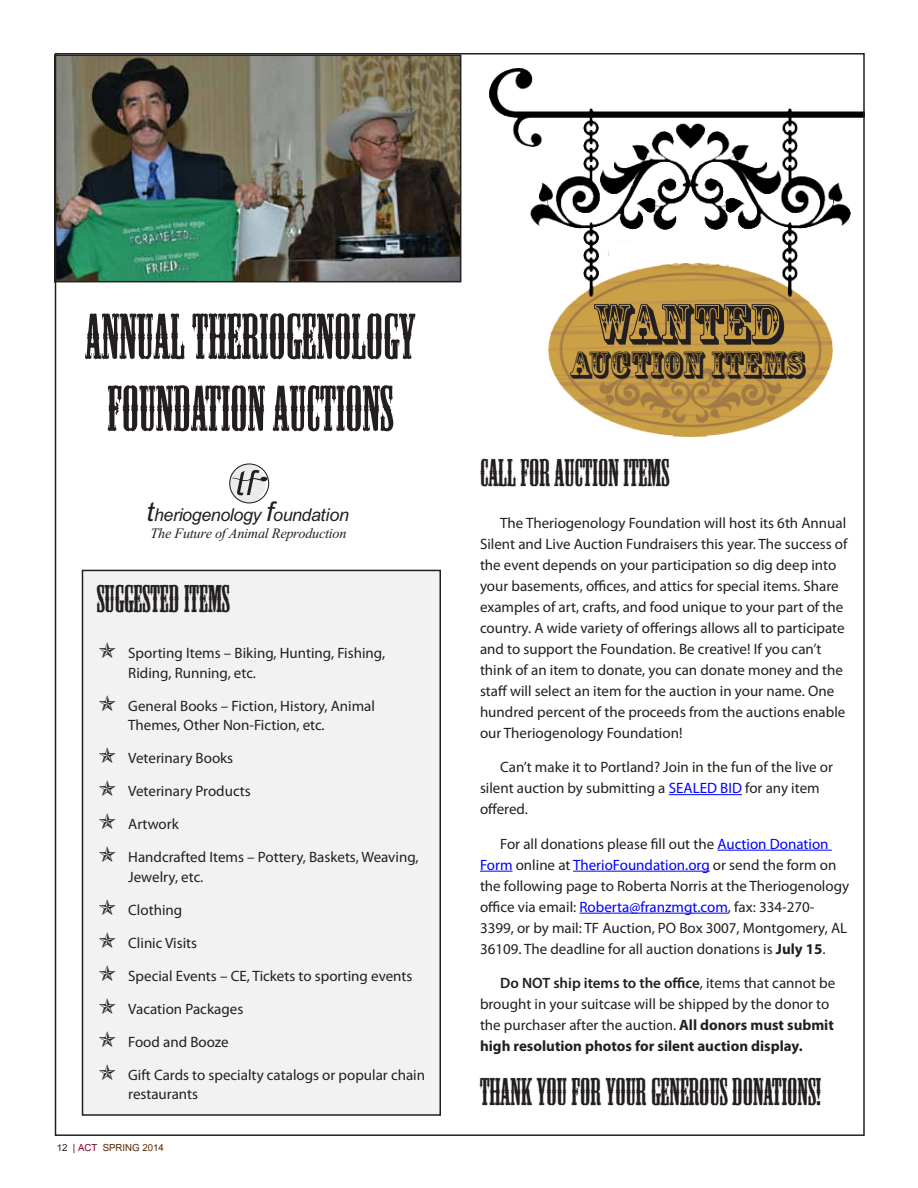
<style>
.page{position:relative;width:918px;height:1188px;background:#fff}
.page>*{position:absolute;margin:0;border:0;box-sizing:border-box;transform-origin:0 0}
.t1{font:60px/72px "Mesquite Std";color:#231f20;text-align:center}
.t2{font:54px "Rosewood Std";color:#231f20}
.t3{font:36px "Mesquite Std";color:#231f20}
.t4{font:36px "Rosewood Std";color:#231f20}
.t5{font:italic 34.5px "Arial";color:#231f20}
.t6{font:italic 17.85px "Aparajita";letter-spacing:-.015em;color:#231f20}
.t7{font:italic 17.85px "Arial";letter-spacing:-.02em;color:#231f20}
.t8{font:15px/21px "Myriad Pro";color:#231f20}
.t9{font:13.5px "Utsaah";color:#572700}
.s1{font-size:27px}
.s2{color:#231f20}
.s3{color:#820024}
.s4{color:#00f}
.s5{font-weight:700}
.s6{font-weight:600}
</style>
<div class="page">
<svg style="left:229px;top:463px;width:40px;height:40px"></svg>
<img style="left:489px;top:68px;width:373px;height:368px">
<img style="left:58px;top:57px;width:400px;height:222px">
<div style="left:54px;top:54px;width:407px;height:228px;border:2px solid #231f20"></div>
<div style="left:82px;top:570px;width:358px;height:545px;background:#f2f2f2"></div>
<div style="left:82px;top:570px;width:359px;height:546px;border:2px solid #231f20"></div>
<hr style="left:669px;top:794px;width:73px;height:1px;background:#00f">
<hr style="left:717px;top:850px;width:115px;height:1px;background:#00f">
<hr style="left:480px;top:871px;width:33px;height:1px;background:#00f">
<hr style="left:573px;top:871px;width:137px;height:1px;background:#00f">
<hr style="left:580px;top:913px;width:148px;height:1px;background:#00f">
<h1 class="t1" style="left:85px;top:304px;width:332px">ANNUAL THERIOGENOLOGY<br>FOUNDATION AUCTIONS</h1>
<p class="t7" style="left:147px;top:503px;width:204px"><span class="s1">t</span>heriogenology <span class="s1">f</span>oundation</p>
<p class="t6" style="left:151px;top:525px;width:198px">The Future of Animal Reproduction</p>
<h3 class="t3" style="left:97px;top:579px;width:135px">SUGGESTED ITEMS</h3>
<p class="t8" style="left:128px;top:643px;width:258px;line-height:19.5px">Sporting Items – Biking, Hunting, Fishing,<br>Riding, Running, etc.</p>
<p class="t8" style="left:128px;top:696px;width:248px;line-height:19.5px">General Books – Fiction, History, Animal<br>Themes, Other Non-Fiction, etc.</p>
<p class="t8" style="left:128px;top:748px;width:106px">Veterinary Books</p>
<p class="t8" style="left:128px;top:775px;width:124px;line-height:33px">Veterinary Products<br>Artwork</p>
<p class="t8" style="left:128px;top:847px;width:292px;line-height:19.5px">Handcrafted Items – Pottery, Baskets, Weaving,<br>Jewelry, etc.</p>
<p class="t8" style="left:128px;top:899px;width:55px">Clothing</p>
<p class="t8" style="left:128px;top:932px;width:70px">Clinic Visits</p>
<p class="t8" style="left:128px;top:965px;width:286px">Special Events – CE, Tickets to sporting events</p>
<p class="t8" style="left:128px;top:998px;width:117px">Vacation Packages</p>
<p class="t8" style="left:128px;top:1031px;width:102px">Food and Booze</p>
<p class="t8" style="left:128px;top:1065px;width:298px;line-height:19.5px">Gift Cards to specialty catalogs or popular chain restaurants</p>
<h3 class="t5" style="left:266px;top:621px;width:22px">tf</h3>
<p class="t9" style="left:57px;top:1142px;width:109px"><span class="s2">12 |</span> <span class="s3">ACT</span> Spring 2014</p>
<h2 class="t2" style="left:592px;top:292px;width:192px">WANTED</h2>
<h3 class="t4" style="left:570px;top:344px;width:237px">AUCTION ITEMS</h3>
<h3 class="t3" style="left:480px;top:454px;width:191px">CALL FOR AUCTION ITEMS</h3>
<p class="t8" style="left:480px;top:512px;width:369px;text-indent:20px">The Theriogenology Foundation will host its 6th Annual Silent and Live Auction Fundraisers this year. The success of the event depends on your participation so dig deep into your basements, offices, and attics for special items. Share examples of art, crafts, and food unique to your part of the country. A wide variety of offerings allows all to participate and to support the Foundation. Be creative! If you can’t think of an item to donate, you can donate money and the staff will select an item for the auction in your name. One hundred percent of the proceeds from the auctions enable our Theriogenology Foundation!</p>
<p class="t8" style="left:480px;top:756px;width:354px;text-indent:20px">Can’t make it to Portland? Join in the fun of the live or silent auction by submitting a <span class="s4">SEALED BID</span> for any item offered.</p>
<p class="t8" style="left:480px;top:833px;width:371px;text-indent:20px">For all donations please fill out the <span class="s4">Auction Donation Form</span> online at <span class="s4">TherioFoundation.org</span> or send the form on the following page to Roberta Norris at the Theriogenology office via email: <span class="s4">Roberta@franzmgt.com</span>, fax: 334-270- 3399, or by mail: TF Auction, PO Box 3007, Montgomery, AL 36109. The deadline for all auction donations is <span class="s5">July 15</span>.</p>
<p class="t8" style="left:480px;top:972px;width:357px;text-indent:20px"><span class="s6">Do NOT ship items to the office</span>, items that cannot be brought in your suitcase will be shipped by the donor to the purchaser after the auction. <span class="s5">All donors must submit high resolution photos for silent auction display.</span></p>
<h3 class="t3" style="left:480px;top:1073px;width:343px">THANK YOU FOR YOUR GENEROUS DONATIONS!</h3>
</div>
